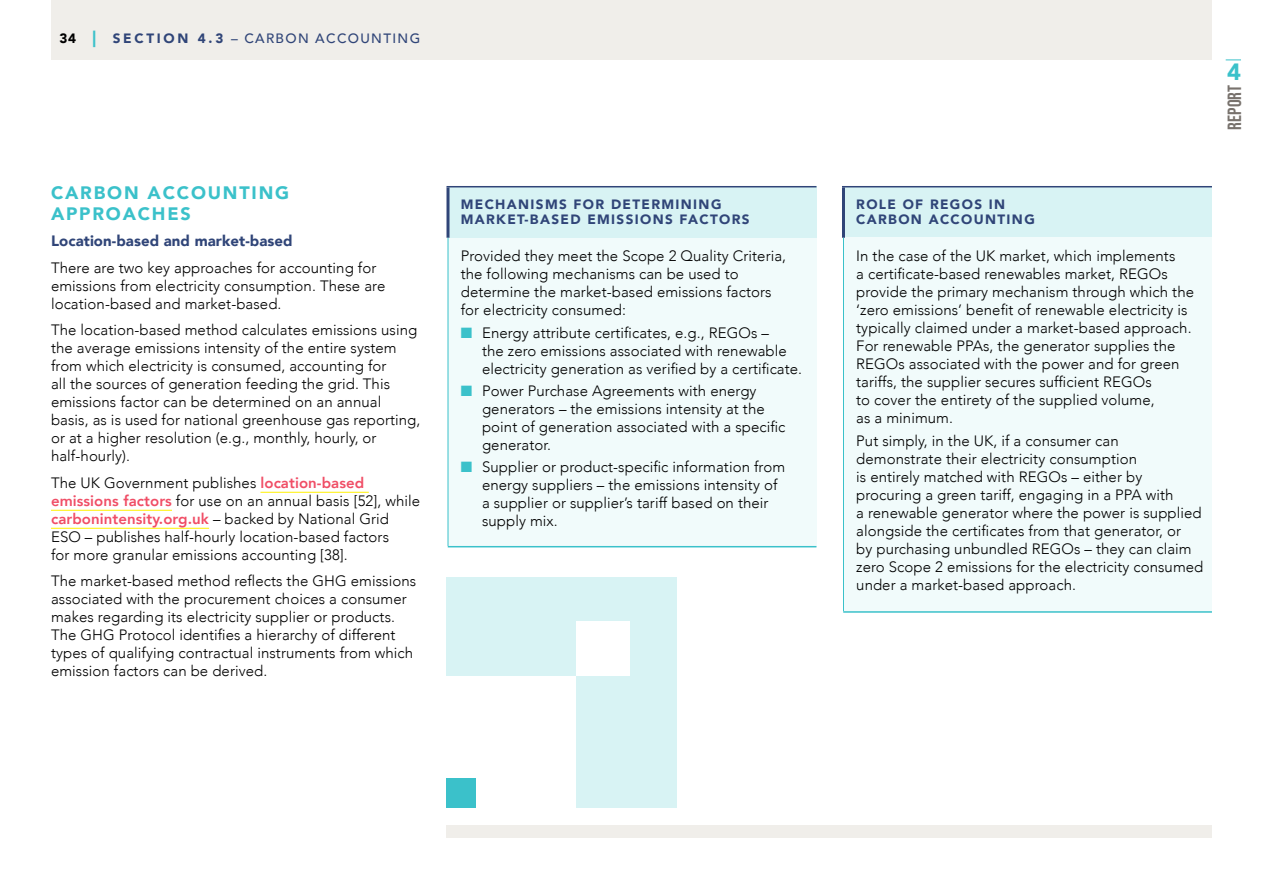
<style>
.page{position:relative;width:1263px;height:893px;background:#fff}
.page>*{position:absolute;margin:0;border:0;box-sizing:border-box;transform-origin:0 0}
.t1{font:900 23.55px "Avenir";color:#3bc1ca}
.t2{font:700 19.2px "Bebas Neue Pro";letter-spacing:.015em;color:#78726d}
.t3{font:900 18px/21px "Avenir";letter-spacing:.1em;color:#3bc1ca}
.t4{font:300 15px/18px "Avenir";letter-spacing:.005em;color:#000}
.t5{font:900 15px "Avenir";letter-spacing:.005em;color:#304578}
.t6{font:900 13.5px/15px "Avenir";letter-spacing:.1em;color:#304578}
.t7{font:500 13.5px "Avenir";letter-spacing:.1em;color:#304578}
.s1{font-weight:900;color:#000}
.s2{font-weight:900;font-size:16.5px;color:#3bc1ca}
.s3{font-weight:900}
.s4{font-weight:800;color:#f04e66}
.s5{color:#3bc1ca}
</style>
<div class="page">
<svg style="left:1226px;top:60px;width:15px;height:1px"></svg>
<hr style="left:260px;top:492px;width:109px;height:1px;background:#fff100">
<hr style="left:51px;top:510px;width:121px;height:1px;background:#fff100">
<hr style="left:51px;top:528px;width:158px;height:1px;background:#fff100">
<div style="left:51px;top:0;width:1161px;height:60px;background:#f0eeea"></div>
<div style="left:446px;top:825px;width:766px;height:13px;background:#f0eeea"></div>
<div style="left:446px;top:577px;width:231px;height:231px;background:#d8f3f4"></div>
<div style="left:446px;top:676px;width:130px;height:132px;background:#fff"></div>
<div style="left:446px;top:778px;width:30px;height:30px;background:#3bc1ca"></div>
<div style="left:448px;top:187px;width:368px;height:51px;background:#d8f3f4"></div>
<div style="left:448px;top:238px;width:368px;height:309px;background:#f1fbfb"></div>
<hr style="left:446px;top:187px;width:3px;height:51px;background:#304578">
<hr style="left:446px;top:186px;width:370px;height:1px;background:#304578">
<hr style="left:448px;top:238px;width:1px;height:308px;background:#3bc1ca">
<hr style="left:448px;top:546px;width:368px;height:1px;background:#3bc1ca">
<div style="left:843px;top:187px;width:369px;height:51px;background:#d8f3f4"></div>
<div style="left:843px;top:238px;width:369px;height:374px;background:#f1fbfb"></div>
<hr style="left:842px;top:187px;width:3px;height:51px;background:#304578">
<hr style="left:842px;top:186px;width:370px;height:1px;background:#304578">
<hr style="left:843px;top:238px;width:1px;height:373px;background:#3bc1ca">
<hr style="left:843px;top:611px;width:369px;height:2px;background:#3bc1ca">
<div style="left:576px;top:621px;width:54px;height:55px;background:#fff"></div>
<p class="t7" style="left:60px;top:26px;width:362px"><span class="s1">34</span> <span class="s2">|</span> <span class="s3">SECTION 4.3</span> – CARBON ACCOUNTING</p>
<p class="t3" style="left:51px;top:181px;width:240px">CARBON ACCOUNTING<br>APPROACHES</p>
<p class="t5" style="left:51px;top:228px;width:243px">Location-based and market-based</p>
<p class="t4" style="left:51px;top:259px;width:336px">There are two key approaches for accounting for emissions from electricity consumption. These are location-based and market-based.</p>
<p class="t4" style="left:51px;top:321px;width:371px">The location-based method calculates emissions using the average emissions intensity of the entire system from which electricity is consumed, accounting for<br>all the sources of generation feeding the grid. This emissions factor can be determined on an annual basis, as is used for national greenhouse gas reporting, or at a higher resolution (e.g., monthly, hourly, or half-hourly).</p>
<p class="t4" style="left:51px;top:474px;width:371px">The UK Government publishes <span class="s4">location-based emissions factors</span> for use on an annual basis [52], while <span class="s4">carbonintensity.org.uk</span> – backed by National Grid ESO – publishes half-hourly location-based factors<br>for more granular emissions accounting [38].</p>
<p class="t4" style="left:51px;top:572px;width:367px">The market-based method reflects the GHG emissions associated with the procurement choices a consumer makes regarding its electricity supplier or products.<br>The GHG Protocol identifies a hierarchy of different types of qualifying contractual instruments from which emission factors can be derived.</p>
<p class="t6" style="left:461px;top:196px;width:290px">MECHANISMS FOR DETERMINING<br>MARKET-BASED EMISSIONS FACTORS</p>
<p class="t4" style="left:461px;top:247px;width:327px">Provided they meet the Scope 2 Quality Criteria, the following mechanisms can be used to determine the market-based emissions factors for electricity consumed:</p>
<p class="t4" style="left:482px;top:323px;width:322px;text-indent:-21px"><span class="s5">■</span> Energy attribute certificates, e.g., REGOs –<br>the zero emissions associated with renewable electricity generation as verified by a certificate.</p>
<p class="t4" style="left:482px;top:382px;width:305px;text-indent:-21px"><span class="s5">■</span> Power Purchase Agreements with energy generators – the emissions intensity at the point of generation associated with a specific generator.</p>
<p class="t4" style="left:482px;top:458px;width:305px;text-indent:-21px"><span class="s5">■</span> Supplier or product-specific information from energy suppliers – the emissions intensity of a supplier or supplier’s tariff based on their supply mix.</p>
<h1 class="t1" style="left:1227px;top:52px;width:15px">4</h1>
<p class="t2" style="left:1223px;top:130px;width:47px;rotate:-90deg">REPORT</p>
<p class="t6" style="left:856px;top:196px;width:180px">ROLE OF REGOS IN<br>CARBON ACCOUNTING</p>
<p class="t4" style="left:856px;top:247px;width:339px">In the case of the UK market, which implements<br>a certificate-based renewables market, REGOs provide the primary mechanism through which the ‘zero emissions’ benefit of renewable electricity is typically claimed under a market-based approach.<br>For renewable PPAs, the generator supplies the REGOs associated with the power and for green tariffs, the supplier secures sufficient REGOs<br>to cover the entirety of the supplied volume,<br>as a minimum.</p>
<p class="t4" style="left:856px;top:431px;width:349px">Put simply, in the UK, if a consumer can demonstrate their electricity consumption<br>is entirely matched with REGOs – either by procuring a green tariff, engaging in a PPA with<br>a renewable generator where the power is supplied alongside the certificates from that generator, or<br>by purchasing unbundled REGOs – they can claim zero Scope 2 emissions for the electricity consumed under a market-based approach.</p>
</div>
